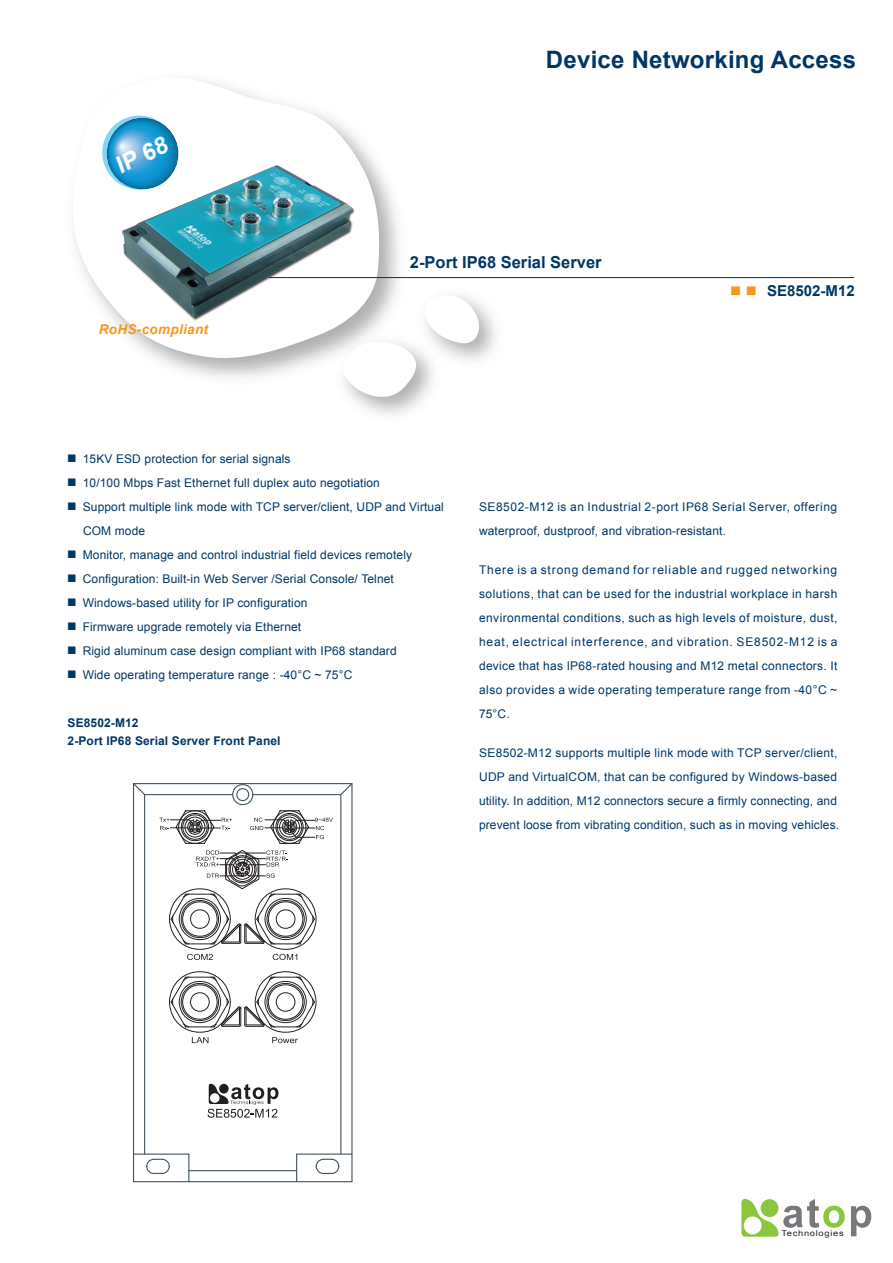
<style>
.page{position:relative;width:893px;height:1263px;background:#fff}
.page>*{position:absolute;margin:0;border:0;box-sizing:border-box;transform-origin:0 0}
.t1{font:700 24px "Arial";letter-spacing:.01em;color:#003667}
.t2{font:700 23.55px "Arial";color:#fff}
.t3{font:700 16.5px "Arial";color:#003667}
.t4{font:700 15px "Arial";color:#003667}
.t5{font:italic 700 13.5px "Arial";letter-spacing:.025em;color:#f7971d}
.t6{font:12px/24px "Arial";letter-spacing:.01em;color:#003667}
.t7{font:12px/24px "Arial";letter-spacing:.045em;color:#003667}
.t8{font:700 12px/18px "Arial";letter-spacing:.01em;color:#003667}
.t9{font:7.95px "Arial";letter-spacing:.075em;color:#231f20;scale:1.16 1}
.s1{font-family:"Nan Sung";font-weight:500;font-size:10.5px;color:#f7971d}
.s2{font-family:"Nan Sung";font-weight:500;font-size:9px}
</style>
<div class="page">
<svg style="left:741px;top:1199px;width:104px;height:38px"></svg>
<svg style="left:851px;top:1206px;width:20px;height:30px"></svg>
<svg style="left:72px;top:74px;width:308px;height:288px"></svg>
<img style="left:328px;top:327px;width:92px;height:88px">
<svg style="left:337px;top:295px;width:146px;height:107px"></svg>
<hr style="left:269px;top:277px;width:585px;height:1px;background:#003667">
<svg style="left:102px;top:116px;width:74px;height:74px"></svg>
<svg style="left:107px;top:118px;width:72px;height:72px"></svg>
<img style="left:122px;top:164px;width:234px;height:157px">
<svg style="left:133px;top:783px;width:220px;height:399px"></svg>
<h2 class="t2" style="left:113px;top:158px;width:56px;rotate:-25deg">IP 68</h2>
<p class="t5" style="left:99px;top:324px;width:111px">RoHS-compliant</p>
<h1 class="t1" style="left:546px;top:50px;width:312px">Device Networking Access</h1>
<h3 class="t3" style="left:410px;top:256px;width:193px">2-Port IP68 Serial Server</h3>
<p class="t4" style="left:730px;top:285px;width:126px"><span class="s1">■ ■</span> SE8502-M12</p>
<p class="t6" style="left:68px;top:447px;width:225px"><span class="s2">■</span> 15KV ESD protection for serial signals</p>
<p class="t6" style="left:68px;top:471px;width:314px"><span class="s2">■</span> 10/100 Mbps Fast Ethernet full duplex auto negotiation</p>
<p class="t6" style="left:83px;top:495px;width:362px;text-indent:-15px"><span class="s2">■</span> Support multiple link mode with TCP server/client, UDP and Virtual<br>COM mode</p>
<p class="t6" style="left:68px;top:543px;width:346px"><span class="s2">■</span> Monitor, manage and control industrial field devices remotely</p>
<p class="t6" style="left:68px;top:567px;width:328px"><span class="s2">■</span> Configuration: Built-in Web Server /Serial Console/ Telnet</p>
<p class="t6" style="left:68px;top:591px;width:241px"><span class="s2">■</span> Windows-based utility for IP configuration</p>
<p class="t6" style="left:68px;top:615px;width:235px"><span class="s2">■</span> Firmware upgrade remotely via Ethernet</p>
<p class="t6" style="left:68px;top:639px;width:331px"><span class="s2">■</span> Rigid aluminum case design compliant with IP68 standard</p>
<p class="t6" style="left:68px;top:663px;width:286px"><span class="s2">■</span> Wide operating temperature range : -40°C ~ 75°C</p>
<p class="t8" style="left:68px;top:714px;width:215px">SE8502-M12<br>2-Port IP68 Serial Server Front Panel</p>
<p class="t7" style="left:479px;top:495px;width:360px">SE8502-M12 is an Industrial 2-port IP68 Serial Server, offering waterproof, dustproof, and vibration-resistant.</p>
<p class="t6" style="left:479px;top:558px;width:360px;text-align:justify">There is a strong demand for reliable and rugged networking solutions, that can be used for the industrial workplace in harsh environmental conditions, such as high levels of moisture, dust, heat, electrical interference, and vibration. SE8502-M12 is a device that has IP68-rated housing and M12 metal connectors. It also provides a wide operating temperature range from -40°C ~ 75°C.</p>
<p class="t6" style="left:479px;top:741px;width:362px">SE8502-M12 supports multiple link mode with TCP server/client, UDP and VirtualCOM, that can be configured by Windows-based utility. In addition, M12 connectors secure a firmly connecting, and prevent loose from vibrating condition, such as in moving vehicles.</p>
<p class="t9" style="left:781px;top:1230px;width:55px">Technologies</p>
</div>
